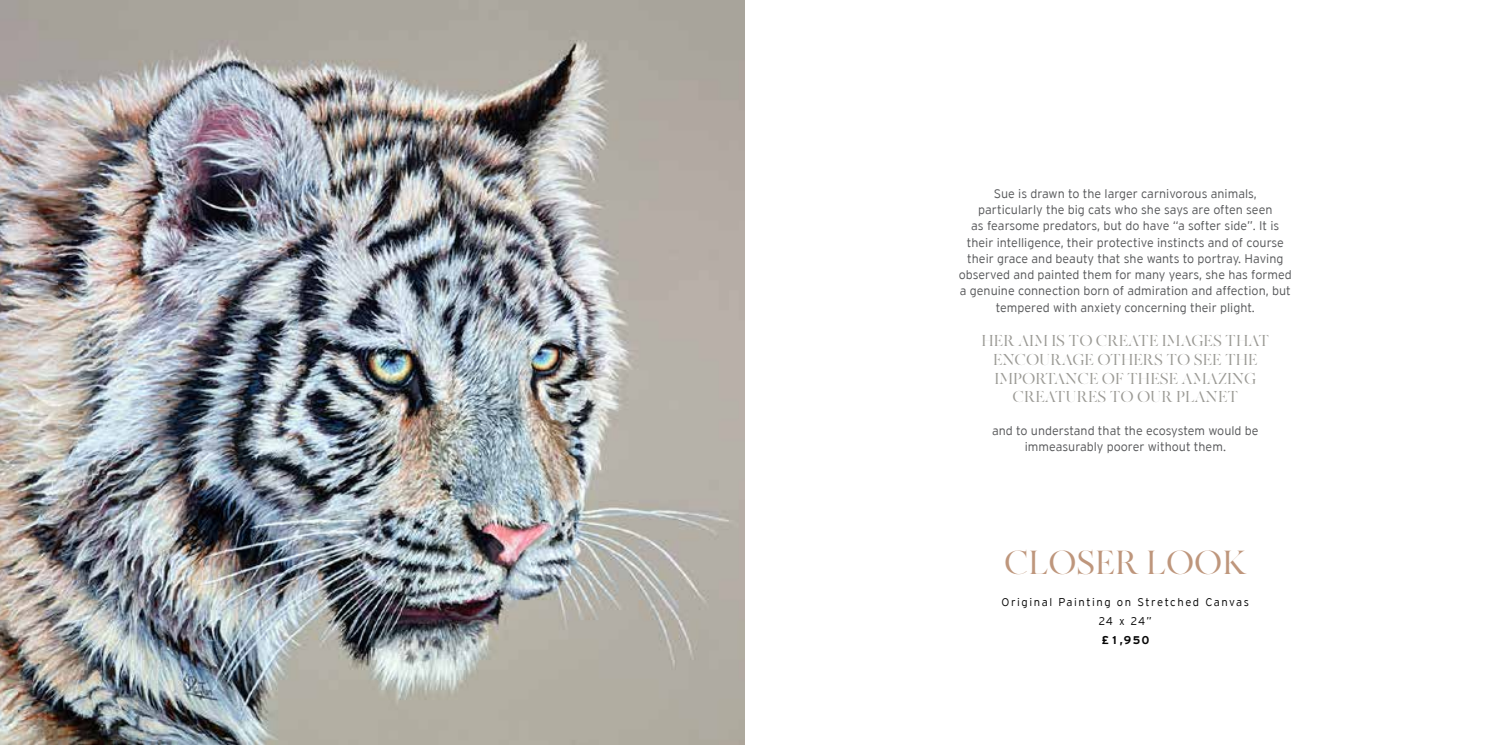
<style>
.page{position:relative;width:1489px;height:745px;background:#fff}
.page>*{position:absolute;margin:0;border:0;box-sizing:border-box;transform-origin:0 0}
.t1{font:33.25px "MADE Canvas";color:#be967c}
.t2{font:15.75px/18.8px "MADE Canvas";color:#9b9a95;text-align:center}
.t3{font:300 12.5px/16.2px "Interstate";color:#58595b;text-align:center}
.t4{font:300 11.25px/18.8px "Interstate";letter-spacing:.14em;color:#070707;text-align:center}
.t5{font:700 11.25px "Interstate";color:#070707}
</style>
<div class="page">
<img style="left:0;top:0;width:744px;height:744px">
<p class="t3" style="left:958px;top:185px;width:335px">Sue is drawn to the larger carnivorous animals,<br>particularly the big cats who she says are often seen<br>as fearsome predators, but do have “a softer side”. It is their intelligence, their protective instincts and of course their grace and beauty that she wants to portray. Having observed and painted them for many years, she has formed a genuine connection born of admiration and affection, but tempered with anxiety concerning their plight.</p>
<p class="t2" style="left:981px;top:332px;width:289px">HER AIM IS TO CREATE IMAGES THAT<br>ENCOURAGE OTHERS TO SEE THE<br>IMPORTANCE OF THESE AMAZING<br>CREATURES TO OUR PLANET</p>
<p class="t3" style="left:992px;top:422px;width:268px">and to understand that the ecosystem would be immeasurably poorer without them.</p>
<h1 class="t1" style="left:1003px;top:544px;width:244px">CLOSER LOOK</h1>
<p class="t4" style="left:1001px;top:592px;width:249px">Original Painting on Stretched Canvas<br>24 x 24”</p>
<p class="t5" style="left:1101px;top:633px;width:49px">£1,950</p>
</div>
